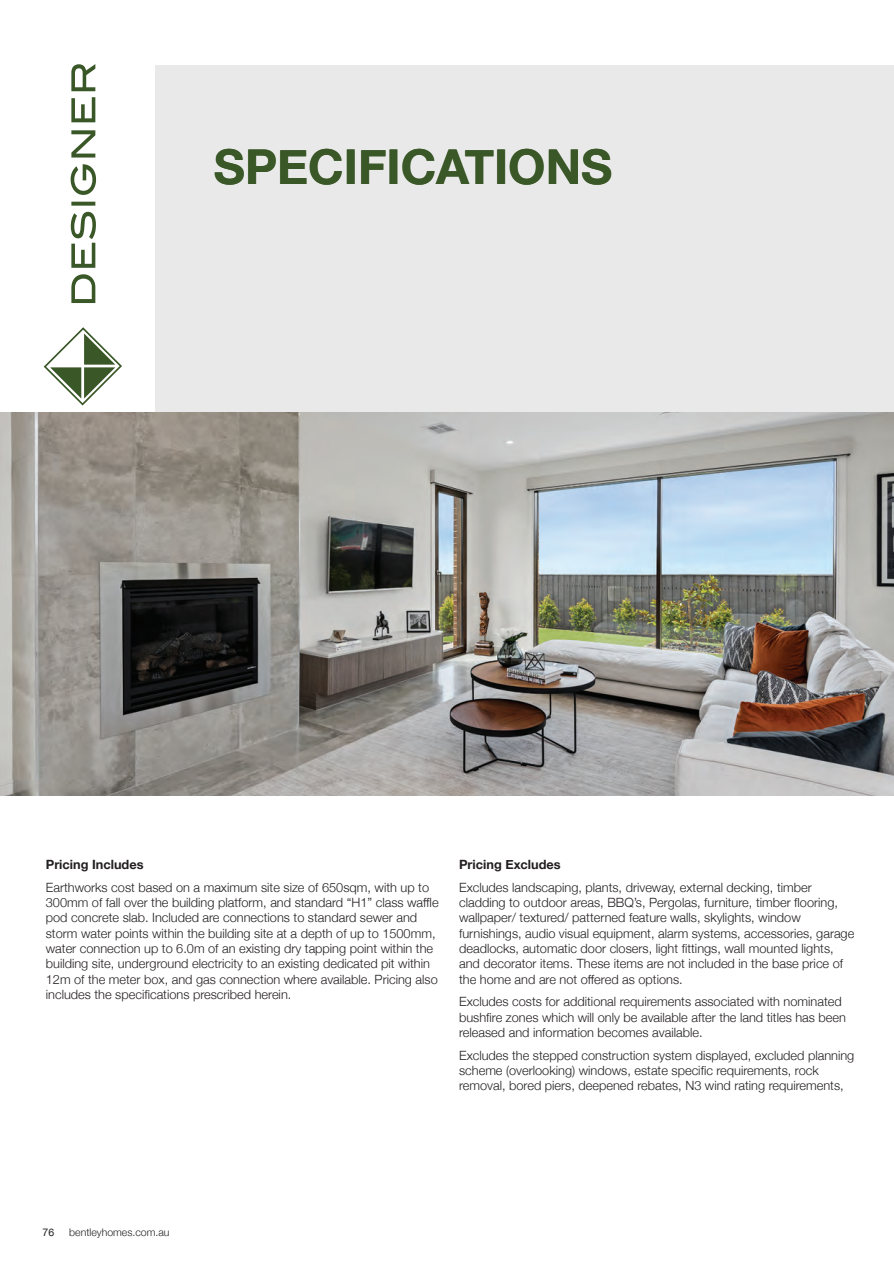
<style>
.page{position:relative;width:894px;height:1264px;background:#fff}
.page>*{position:absolute;margin:0;border:0;box-sizing:border-box;transform-origin:0 0}
.t1{font:700 48px "Helvetica Neue";color:#3a5727}
.Specs_body_copy{font:300 12.75px/15.3px "Helvetica Neue";color:#231f20}
.Specs_body_copy-2{font:700 12.75px "Helvetica Neue";color:#231f20}
.t2{font:300 10.5px "Helvetica Neue";color:#231f20}
.t3{font:10.5px "Helvetica Neue";color:#231f20}
</style>
<div class="page">
<div style="left:155px;top:65px;width:738px;height:348px;background:#e9e9e9"></div>
<svg style="left:71px;top:64px;width:25px;height:239px"></svg>
<svg style="left:44px;top:327px;width:78px;height:78px"></svg>
<img style="left:0;top:413px;width:893px;height:382px">
<p class="t1" style="left:214px;top:129px;width:400px">SPECIFICATIONS</p>
<p class="Specs_body_copy-2" style="left:46px;top:854px;width:99px">Pricing Includes</p>
<p class="Specs_body_copy" style="left:46px;top:879px;width:394px">Earthworks cost based on a maximum site size of 650sqm, with up to 300mm of fall over the building platform, and standard “H1” class waffle pod concrete slab. Included are connections to standard sewer and storm water points within the building site at a depth of up to 1500mm, water connection up to 6.0m of an existing dry tapping point within the building site, underground electricity to an existing dedicated pit within 12m of the meter box, and gas connection where available. Pricing also includes the specifications prescribed herein.</p>
<p class="Specs_body_copy-2" style="left:459px;top:854px;width:103px">Pricing Excludes</p>
<p class="Specs_body_copy" style="left:459px;top:879px;width:396px">Excludes landscaping, plants, driveway, external decking, timber cladding to outdoor areas, BBQ’s, Pergolas, furniture, timber flooring, wallpaper/ textured/ patterned feature walls, skylights, window furnishings, audio visual equipment, alarm systems, accessories, garage deadlocks, automatic door closers, light fittings, wall mounted lights, and decorator items. These items are not included in the base price of the home and are not offered as options.</p>
<p class="Specs_body_copy" style="left:459px;top:993px;width:388px">Excludes costs for additional requirements associated with nominated bushfire zones which will only be available after the land titles has been released and information becomes available.</p>
<p class="Specs_body_copy" style="left:459px;top:1047px;width:396px">Excludes the stepped construction system displayed, excluded planning scheme (overlooking) windows, estate specific requirements, rock removal, bored piers, deepened rebates, N3 wind rating requirements,</p>
<p class="t3" style="left:43px;top:1224px;width:13px">76</p>
<p class="t2" style="left:69px;top:1224px;width:102px">bentleyhomes.com.au</p>
</div>
